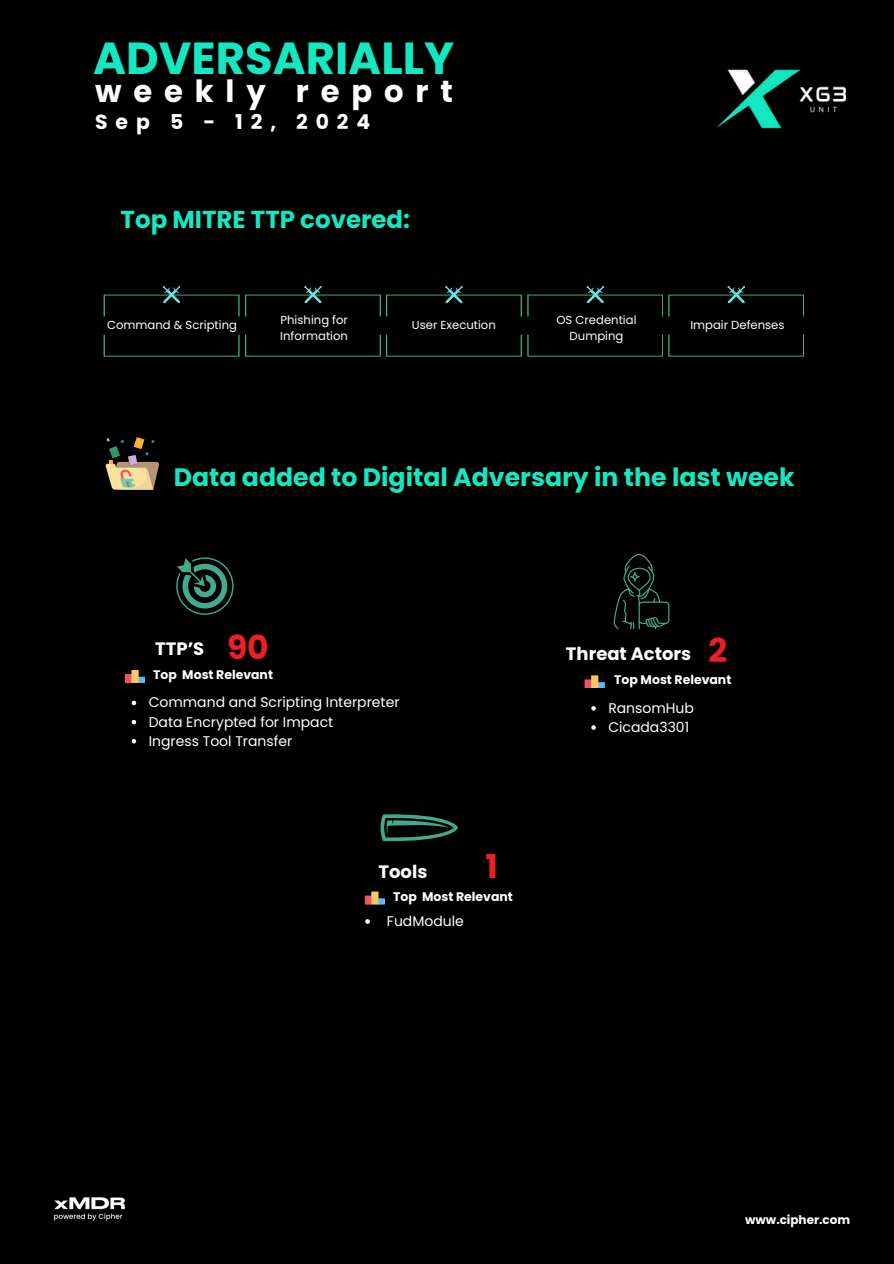
<style>
.page{position:relative;width:894px;height:1264px;background:#fff}
.page>*{position:absolute;margin:0;border:0;box-sizing:border-box;transform-origin:0 0}
.t1{font:700 44.85px "Poppins";color:#15e7c1}
.t2{font:700 32.85px "Poppins";color:#ed1f24}
.t3{font:700 30.6px "Poppins";letter-spacing:.385em;color:#fff}
.t4{font:700 25.2px "Poppins";color:#15e7c1}
.t5{font:700 24.45px "Poppins";color:#15e7c1}
.t6{font:700 20.4px "Poppins";letter-spacing:.385em;color:#fff}
.t7{font:700 18px "Poppins";color:#fff}
.t8{font:13.95px "Poppins";color:#fff}
.t9{font:700 12.45px "Poppins";color:#fff}
.t10{font:700 12px "Poppins";color:#fff}
.t11{font:11.7px/16.2px "Poppins";color:#fff}
</style>
<div class="page">
<div style="left:0;top:0;width:893px;height:1263px;background:#000"></div>
<img style="left:716px;top:69px;width:131px;height:60px">
<svg style="left:176px;top:557px;width:57px;height:58px"></svg>
<svg style="left:613px;top:554px;width:56px;height:75px"></svg>
<svg style="left:105px;top:437px;width:54px;height:52px"></svg>
<svg style="left:104px;top:335px;width:135px;height:21px"></svg>
<svg style="left:104px;top:286px;width:135px;height:30px"></svg>
<svg style="left:245px;top:335px;width:135px;height:21px"></svg>
<svg style="left:245px;top:286px;width:135px;height:30px"></svg>
<svg style="left:386px;top:335px;width:135px;height:21px"></svg>
<svg style="left:386px;top:286px;width:135px;height:30px"></svg>
<svg style="left:527px;top:335px;width:135px;height:21px"></svg>
<svg style="left:527px;top:286px;width:135px;height:30px"></svg>
<svg style="left:668px;top:335px;width:135px;height:21px"></svg>
<svg style="left:668px;top:286px;width:135px;height:30px"></svg>
<div style="left:125px;top:674px;width:7px;height:8px;background:#ef5261"></div>
<div style="left:138px;top:676px;width:7px;height:6px;background:#64b5f6"></div>
<svg style="left:127px;top:663px;width:16px;height:13px"></svg>
<div style="left:131px;top:670px;width:8px;height:12px;background:#f6c863"></div>
<div style="left:584px;top:679px;width:7px;height:9px;background:#ef5261"></div>
<svg style="left:597px;top:682px;width:7px;height:6px"></svg>
<svg style="left:586px;top:668px;width:17px;height:13px"></svg>
<div style="left:591px;top:675px;width:7px;height:13px;background:#f6c863"></div>
<svg style="left:132px;top:700px;width:4px;height:5px"></svg>
<svg style="left:132px;top:720px;width:4px;height:4px"></svg>
<svg style="left:132px;top:739px;width:4px;height:4px"></svg>
<svg style="left:591px;top:706px;width:4px;height:4px"></svg>
<svg style="left:591px;top:725px;width:4px;height:4px"></svg>
<img style="left:54px;top:1197px;width:71px;height:24px">
<svg style="left:380px;top:814px;width:78px;height:28px"></svg>
<svg style="left:365px;top:919px;width:5px;height:4px"></svg>
<div style="left:364px;top:895px;width:8px;height:9px;background:#ef5261"></div>
<svg style="left:377px;top:898px;width:7px;height:6px"></svg>
<svg style="left:366px;top:885px;width:17px;height:12px"></svg>
<div style="left:371px;top:891px;width:7px;height:13px;background:#f6c863"></div>
<h3 class="t1" style="left:93px;top:27px;width:362px">ADVERSARIALLY</h3>
<h2 class="t3" style="left:95px;top:70px;width:359px">weekly report</h2>
<h2 class="t6" style="left:95px;top:107px;width:276px">Sep 5 - 12, 2024</h2>
<p class="t5" style="left:121px;top:202px;width:291px">Top MITRE TTP covered:</p>
<p class="t11" style="left:107px;top:317px;width:131px">Command &amp; Scripting</p>
<p class="t11" style="left:280px;top:311px;width:69px">Phishing for<br>Information</p>
<p class="t11" style="left:412px;top:317px;width:85px">User Execution</p>
<p class="t11" style="left:556px;top:311px;width:81px;text-align:center">OS Credential<br>Dumping</p>
<p class="t11" style="left:690px;top:317px;width:96px">Impair Defenses</p>
<p class="t4" style="left:174px;top:459px;width:622px">Data added to Digital Adversary in the last week</p>
<p class="t2" style="left:227px;top:624px;width:43px">90</p>
<p class="t9" style="left:153px;top:666px;width:121px">Top Most Relevant</p>
<p class="t7" style="left:155px;top:635px;width:51px">TTP’S</p>
<p class="t8" style="left:149px;top:692px;width:252px">Command and Scripting Interpreter</p>
<p class="t8" style="left:149px;top:712px;width:186px">Data Encrypted for Impact</p>
<p class="t8" style="left:149px;top:731px;width:145px">Ingress Tool Transfer</p>
<h4 class="t7" style="left:378px;top:858px;width:50px">Tools</h4>
<p class="t2" style="left:485px;top:843px;width:14px">1</p>
<p class="t8" style="left:387px;top:911px;width:78px">FudModule</p>
<p class="t9" style="left:393px;top:887px;width:121px">Top Most Relevant</p>
<p class="t2" style="left:708px;top:628px;width:20px">2</p>
<p class="t9" style="left:614px;top:671px;width:119px">Top Most Relevant</p>
<p class="t7" style="left:566px;top:640px;width:127px">Threat Actors</p>
<p class="t8" style="left:608px;top:698px;width:87px">RansomHub</p>
<h3 class="t8" style="left:608px;top:717px;width:82px">Cicada3301</h3>
<p class="t10" style="left:745px;top:1210px;width:106px">www.cipher.com</p>
</div>
